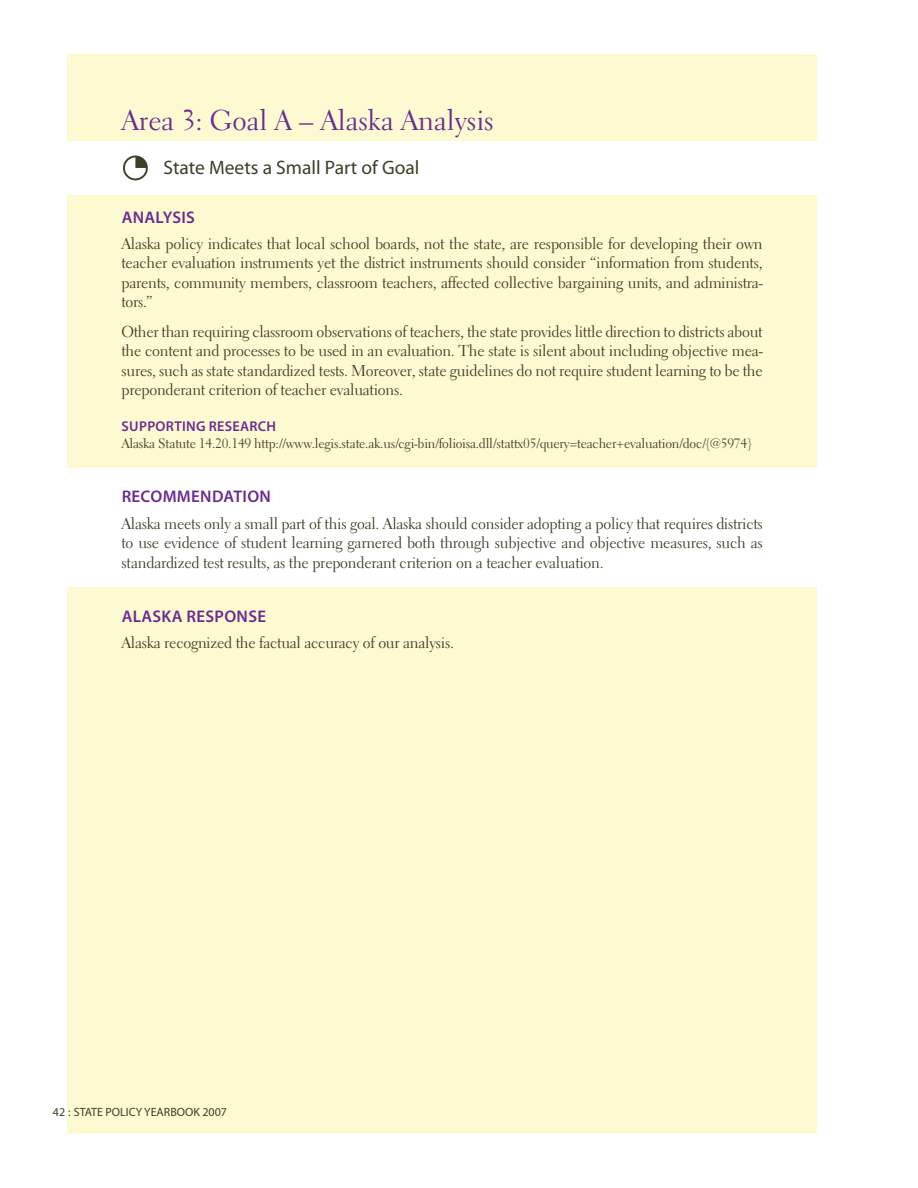
<style>
.page{position:relative;width:918px;height:1188px;background:#fff}
.page>*{position:absolute;margin:0;border:0;box-sizing:border-box;transform-origin:0 0}
.t1{font:28.5px "Electra LH";color:#6a2c91}
.t2{font:19.5px "Myriad Pro";color:#3f3e29}
.t3{font:600 16.8px "Myriad Pro";letter-spacing:.02em;color:#6a2c91}
.t4{font:15.75px/19.5px "Electra LH";letter-spacing:-.015em;color:#3f3e29;text-align:justify}
.t5{font:600 14.25px "Myriad Pro";letter-spacing:.02em;color:#6a2c91}
.t6{font:13.5px "Electra LH";letter-spacing:-.015em;color:#3f3e29}
.t7{font:12px "Myriad";color:#3f3e29}
</style>
<div class="page">
<div style="left:68px;top:54px;width:749px;height:1080px;background:#fdf9d1"></div>
<div style="left:6px;top:141px;width:904px;height:53px;background:#fff"></div>
<div style="left:38px;top:468px;width:846px;height:119px;background:#fff"></div>
<div style="left:123px;top:156px;width:25px;height:24px;border:3px solid #3f3e29;border-radius:50%"></div>
<svg style="left:125px;top:157px;width:21px;height:21px"></svg>
<h1 class="t1" style="left:122px;top:103px;width:374px">Area 3: Goal A – Alaska Analysis</h1>
<p class="t2" style="left:164px;top:156px;width:257px">State Meets a Small Part of Goal</p>
<p class="t3" style="left:122px;top:206px;width:73px">ANALYSIS</p>
<p class="t4" style="left:122px;top:234px;width:643px">Alaska policy indicates that local school boards, not the state, are responsible for developing their own teacher evaluation instruments yet the district instruments should consider “information from students, parents, community members, classroom teachers, affected collective bargaining units, and administra&shy;tors.”</p>
<p class="t4" style="left:122px;top:322px;width:643px">Other than requiring classroom observations of teachers, the state provides little direction to districts about the content and processes to be used in an evaluation. The state is silent about including objective mea&shy;sures, such as state standardized tests. Moreover, state guidelines do not require student learning to be the preponderant criterion of teacher evaluations.</p>
<p class="t5" style="left:122px;top:417px;width:156px">SUPPORTING RESEARCH</p>
<p class="t6" style="left:122px;top:435px;width:632px">Alaska Statute 14.20.149 http://www.legis.state.ak.us/cgi-bin/folioisa.dll/stattx05/query=teacher+evaluation/doc/{@5974}</p>
<p class="t3" style="left:122px;top:486px;width:148px">RECOMMENDATION</p>
<p class="t4" style="left:122px;top:514px;width:643px">Alaska meets only a small part of this goal. Alaska should consider adopting a policy that requires districts to use evidence of student learning garnered both through subjective and objective measures, such as standardized test results, as the preponderant criterion on a teacher evaluation.</p>
<p class="t3" style="left:122px;top:605px;width:146px">ALASKA RESPONSE</p>
<p class="t4" style="left:122px;top:633px;width:334px">Alaska recognized the factual accuracy of our analysis.</p>
<p class="t7" style="left:53px;top:1106px;width:176px">42 : STATE POLICY YEARBOOK 2007</p>
</div>
